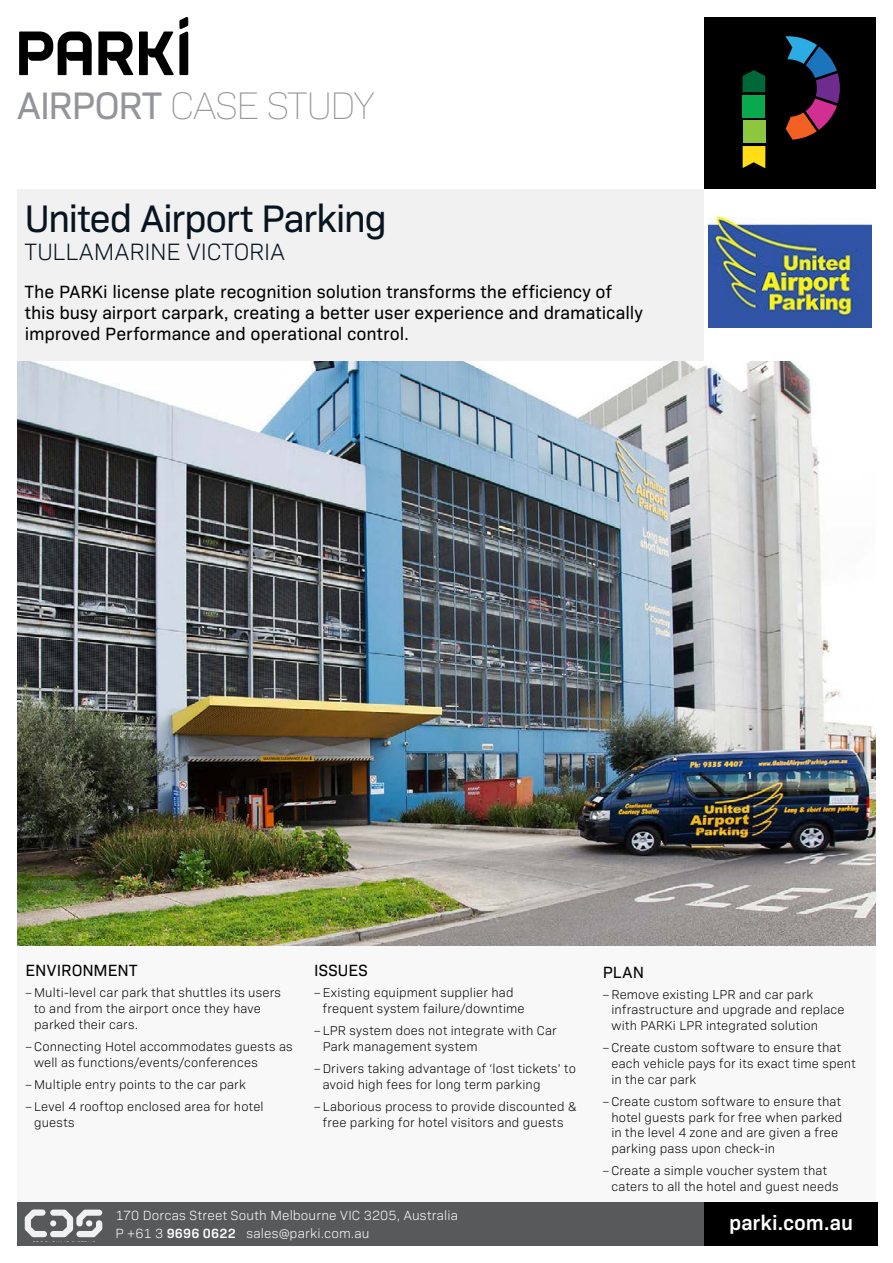
<style>
.page{position:relative;width:893px;height:1263px;background:#fff}
.page>*{position:absolute;margin:0;border:0;box-sizing:border-box;transform-origin:0 0}
.t1{font:39px "Bio Sans";letter-spacing:-.035em;color:#081520}
.t2{font:200 39px "Bio Sans";letter-spacing:-.025em;color:#939598}
.t3{font:300 24px "Bio Sans";letter-spacing:.01em;color:#081520}
.t4{font:600 21px "Bio Sans";letter-spacing:.005em;color:#fff}
.t5{font:18px/21px "Bio Sans";color:#000}
.t6{font:16.5px "Bio Sans";letter-spacing:.01em;color:#000}
.t7{font:300 13.5px "Bio Sans";letter-spacing:.015em;color:#fff}
.t8{font:300 12.9px/15.8px "Bio Sans";letter-spacing:.015em;color:#000}
.s1{font-weight:400}
.s2{font-weight:600}
</style>
<div class="page">
<div style="left:17px;top:361px;width:859px;height:841px;background:#f8f8f8"></div>
<div style="left:17px;top:189px;width:859px;height:172px;background:#f1f1f2"></div>
<div style="left:704px;top:189px;width:172px;height:172px;background:#fff"></div>
<img style="left:708px;top:217px;width:164px;height:111px">
<div style="left:704px;top:17px;width:172px;height:172px;background:#000"></div>
<svg style="left:98px;top:32px;width:35px;height:43px"></svg>
<svg style="left:19px;top:32px;width:73px;height:43px"></svg>
<svg style="left:139px;top:17px;width:49px;height:58px"></svg>
<div style="left:743px;top:121px;width:22px;height:22px;background:#8dc63f"></div>
<svg style="left:742px;top:70px;width:23px;height:22px"></svg>
<svg style="left:743px;top:146px;width:22px;height:22px"></svg>
<div style="left:742px;top:95px;width:23px;height:23px;background:#09a94e"></div>
<svg style="left:785px;top:36px;width:55px;height:104px"></svg>
<img style="left:17px;top:361px;width:859px;height:584px">
<div style="left:17px;top:1201px;width:687px;height:44px;background:#58595b"></div>
<div style="left:704px;top:1201px;width:174px;height:44px;background:#000"></div>
<svg style="left:25px;top:1209px;width:77px;height:28px"></svg>
<h1 class="t2" style="left:17px;top:78px;width:359px"><span class="s1">AIRPORT</span> CASE STUDY</h1>
<h1 class="t1" style="left:25px;top:189px;width:364px">United Airport Parking</h1>
<h2 class="t3" style="left:25px;top:234px;width:262px">TULLAMARINE VICTORIA</h2>
<h3 class="t5" style="left:25px;top:280px;width:619px">The PARKi license plate recognition solution transforms the efficiency of this busy airport carpark, creating a better user experience and dramatically improved Performance and operational control.</h3>
<p class="t6" style="left:26px;top:958px;width:113px">ENVIRONMENT</p>
<p class="t8" style="left:34px;top:984px;width:248px;text-indent:-9px">– Multi-level car park that shuttles its users to and from the airport once they have parked their cars.</p>
<p class="t8" style="left:34px;top:1037px;width:260px;text-indent:-9px">– Connecting Hotel accommodates guests as well as functions/events/conferences</p>
<p class="t8" style="left:26px;top:1075px;width:222px">– Multiple entry points to the car park</p>
<p class="t8" style="left:34px;top:1097px;width:231px;text-indent:-9px">– Level 4 rooftop enclosed area for hotel guests</p>
<p class="t6" style="left:314px;top:958px;width:55px">ISSUES</p>
<p class="t8" style="left:323px;top:984px;width:203px;text-indent:-9px">– Existing equipment supplier had frequent system failure/downtime</p>
<p class="t8" style="left:323px;top:1022px;width:235px;text-indent:-9px">– LPR system does not integrate with Car<br>Park management system</p>
<p class="t8" style="left:323px;top:1060px;width:255px;text-indent:-9px">–Drivers taking advantage of ‘lost tickets’ to avoid high fees for long term parking</p>
<p class="t8" style="left:314px;top:1097px;width:264px;text-align:center">– Laborious process to provide discounted &amp; free parking for hotel visitors and guests</p>
<p class="t6" style="left:603px;top:960px;width:43px">PLAN</p>
<p class="t8" style="left:611px;top:985px;width:235px;text-indent:-9px">– Remove existing LPR and car park infrastructure and upgrade and replace with PARKi LPR integrated solution</p>
<p class="t8" style="left:611px;top:1039px;width:246px;text-indent:-9px">– Create custom software to ensure that each vehicle pays for its exact time spent in the car park</p>
<p class="t8" style="left:611px;top:1092px;width:232px;text-indent:-9px">– Create custom software to ensure that hotel guests park for free when parked in the level 4 zone and are given a free parking pass upon check-in</p>
<p class="t8" style="left:611px;top:1162px;width:229px;text-indent:-9px">– Create a simple voucher system that caters to all the hotel and guest needs</p>
<p class="t7" style="left:115px;top:1205px;width:344px">170 Dorcas Street South Melbourne VIC 3205, Australia</p>
<h3 class="t4" style="left:729px;top:1203px;width:126px">parki.com.au</h3>
<p class="t7" style="left:115px;top:1223px;width:256px">P +61 3 <span class="s2">9696 0622</span> sales@parki.com.au</p>
</div>
